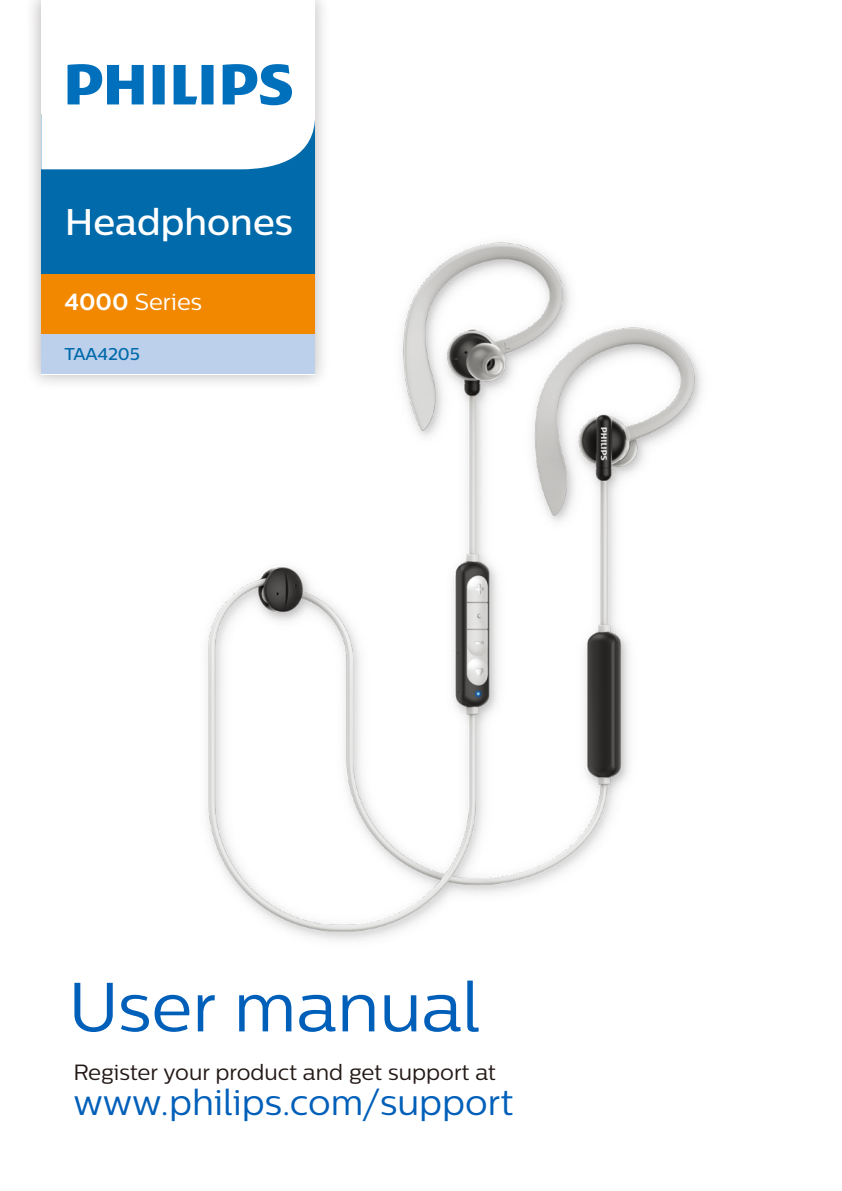
<style>
.page{position:relative;width:842px;height:1191px;background:#fff}
.page>*{position:absolute;margin:0;border:0;box-sizing:border-box;transform-origin:0 0}
.t1{font:69.4px "Centrale Sans";color:#005fb9}
.t2{font:500 37px "Centrale Sans";color:#fff}
.t3{font:36px "Centrale Sans";color:#005fb9}
.t4{font:23.4px "Centrale Sans";color:#fff}
.t5{font:22px "Centrale Sans";color:#231916}
.t6{font:500 17px "Centrale Sans";letter-spacing:-.005em;color:#006aaa}
.s1{font-weight:700}
</style>
<div class="page">
<div style="left:41px;top:115px;width:274px;height:159px;background:#006aaa"></div>
<div style="left:41px;top:64px;width:274px;height:105px;background:#fff"></div>
<svg style="left:68px;top:64px;width:224px;height:41px"></svg>
<div style="left:41px;top:274px;width:274px;height:60px;background:#f18800"></div>
<div style="left:41px;top:334px;width:274px;height:40px;background:#bccfeb"></div>
<img style="left:139px;top:213px;width:563px;height:727px">
<h2 class="t2" style="left:65px;top:200px;width:230px">Headphones</h2>
<p class="t4" style="left:64px;top:288px;width:139px"><span class="s1">4000</span> Series</p>
<p class="t6" style="left:64px;top:343px;width:77px">TAA4205</p>
<h1 class="t1" style="left:69px;top:967px;width:414px">User manual</h1>
<p class="t5" style="left:73px;top:1059px;width:424px">Register your product and get support at</p>
<h3 class="t3" style="left:73px;top:1082px;width:441px">www.philips.com/support</h3>
</div>
